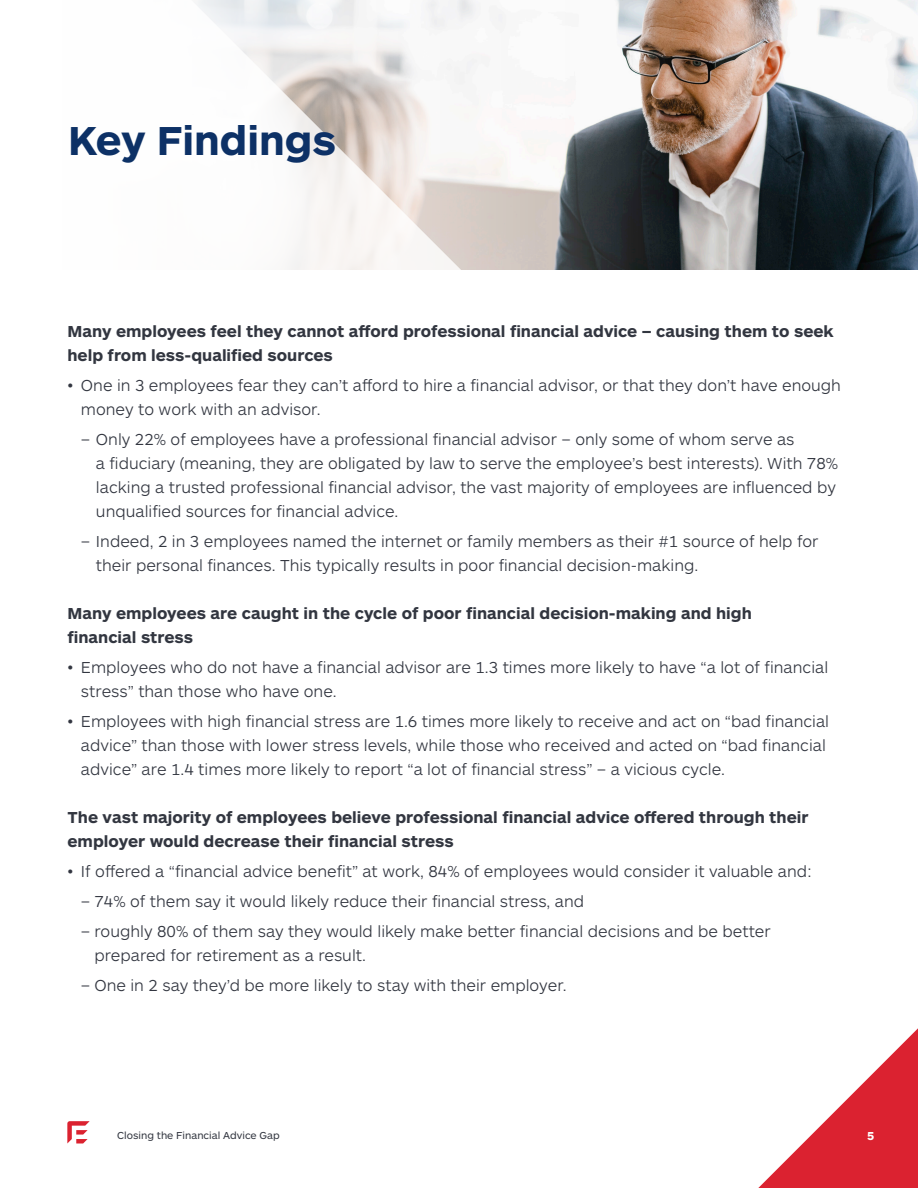
<style>
.page{position:relative;width:918px;height:1188px;background:#fff}
.page>*{position:absolute;margin:0;border:0;box-sizing:border-box;transform-origin:0 0}
.t1{font:700 42px "ARS Maquette Pro";color:#0d3166}
.t2{font:300 16.5px/24px "ARS Maquette Pro";color:#323640}
.t3{font:700 16.5px/24px "ARS Maquette Pro";color:#323640}
.t4{font:700 12px "ARS Maquette Pro";color:#fff}
.t5{font:10.5px "ARS Maquette Pro";color:#323640}
</style>
<div class="page">
<svg style="left:67px;top:1121px;width:23px;height:22px"></svg>
<svg style="left:758px;top:1028px;width:160px;height:160px"></svg>
<img style="left:684px;top:0;width:234px;height:270px">
<svg style="left:465px;top:0;width:219px;height:270px"></svg>
<svg style="left:197px;top:0;width:268px;height:270px;fill:#f7f6f5"></svg>
<p class="t1" style="left:68px;top:113px;width:270px">Key Findings</p>
<p class="t3" style="left:68px;top:319px;width:768px">Many employees feel they cannot afford professional financial advice – causing them to seek help from less-qualified sources</p>
<p class="t2" style="left:81px;top:373px;width:762px;text-indent:-13px">• One in 3 employees fear they can’t afford to hire a financial advisor, or that they don’t have enough money to work with an advisor.</p>
<p class="t2" style="left:96px;top:427px;width:744px;text-indent:-15px">– Only 22% of employees have a professional financial advisor – only some of whom serve as<br>a fiduciary (meaning, they are obligated by law to serve the employee’s best interests). With 78% lacking a trusted professional financial advisor, the vast majority of employees are influenced by unqualified sources for financial advice.</p>
<p class="t2" style="left:96px;top:529px;width:724px;text-indent:-15px">– Indeed, 2 in 3 employees named the internet or family members as their #1 source of help for their personal finances. This typically results in poor financial decision-making.</p>
<p class="t3" style="left:68px;top:601px;width:686px">Many employees are caught in the cycle of poor financial decision-making and high financial stress</p>
<p class="t2" style="left:81px;top:655px;width:749px;text-indent:-13px">• Employees who do not have a financial advisor are 1.3 times more likely to have “a lot of financial stress” than those who have one.</p>
<p class="t2" style="left:81px;top:709px;width:750px;text-indent:-13px">• Employees with high financial stress are 1.6 times more likely to receive and act on “bad financial advice” than those with lower stress levels, while those who received and acted on “bad financial advice” are 1.4 times more likely to report “a lot of financial stress” – a vicious cycle.</p>
<p class="t3" style="left:68px;top:805px;width:743px">The vast majority of employees believe professional financial advice offered through their employer would decrease their financial stress</p>
<p class="t2" style="left:68px;top:859px;width:746px">• If offered a “financial advice benefit” at work, 84% of employees would consider it valuable and:</p>
<p class="t2" style="left:81px;top:889px;width:505px">– 74% of them say it would likely reduce their financial stress, and</p>
<p class="t2" style="left:94px;top:919px;width:678px;text-indent:-13px">– roughly 80% of them say they would likely make better financial decisions and be better prepared for retirement as a result.</p>
<p class="t2" style="left:81px;top:973px;width:487px">– One in 2 say they’d be more likely to stay with their employer.</p>
<p class="t5" style="left:117px;top:1129px;width:164px">Closing the Financial Advice Gap</p>
<p class="t4" style="left:867px;top:1128px;width:9px">5</p>
</div>
